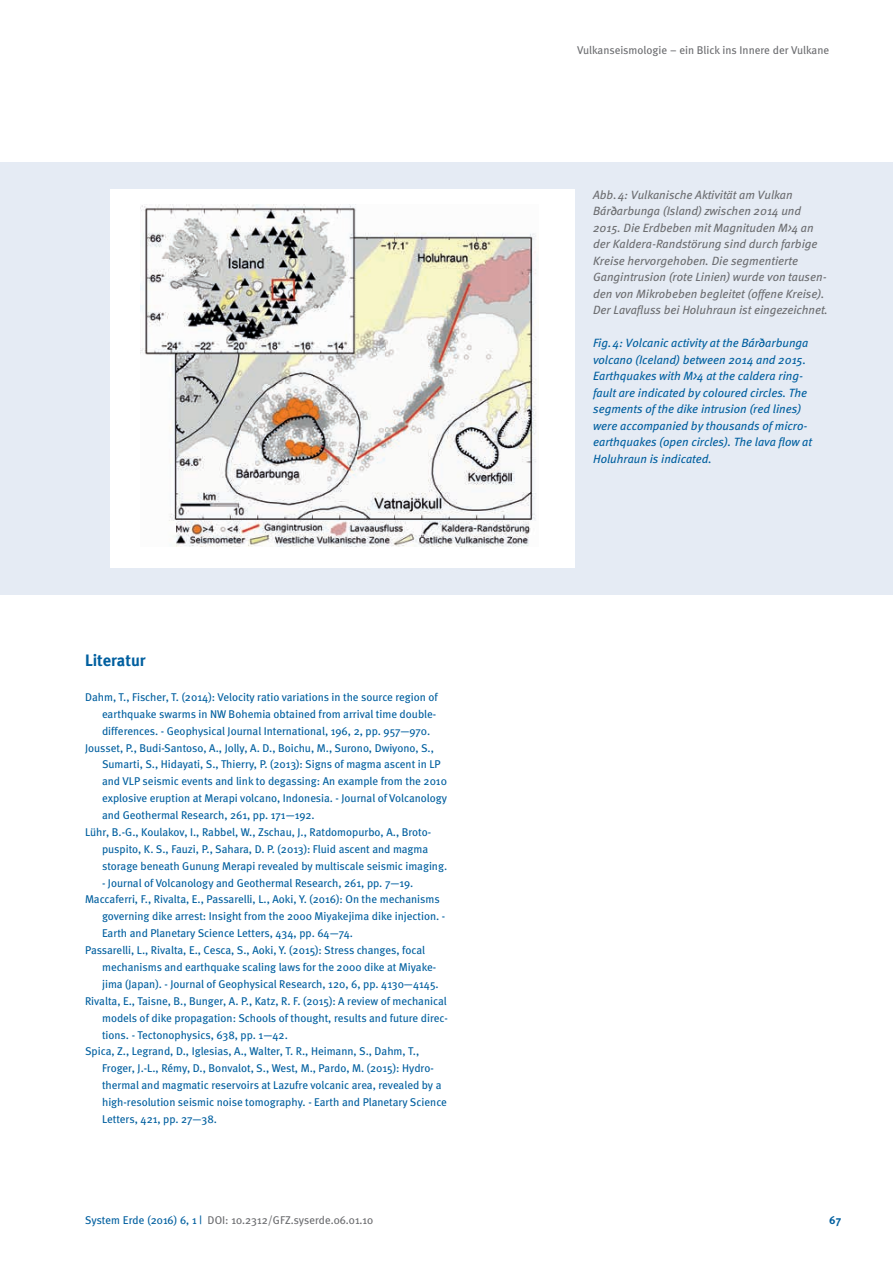
<style>
.page{position:relative;width:893px;height:1263px;background:#fff}
.page>*{position:absolute;margin:0;border:0;box-sizing:border-box;transform-origin:0 0}
.t1{font:700 16.5px "Meta";color:#005f9f}
.t2{font:italic 12px/16.5px "Meta";color:#6c6d70}
.t3{font:italic 12px/16.5px "Meta";color:#005f9f}
.t4{font:11.25px "Meta";color:#005f9f}
.t5{font:11.25px "Meta Plus";color:#6c6d70}
.t6{font:11.25px "Meta";color:#6c6d70}
.t7{font:700 11.25px "Meta";color:#005f9f}
.s1{color:#005f9f}
</style>
<div class="page">
<div style="left:0;top:162px;width:893px;height:432px;background:#e5ebf4"></div>
<div style="left:111px;top:189px;width:464px;height:378px;background:#fff"></div>
<img style="left:141px;top:204px;width:398px;height:342px">
<h1 class="t1" style="left:85px;top:650px;width:62px">Literatur</h1>
<p class="t4" style="left:85px;top:690px;width:354px">Dahm, T., Fischer, T. (2014): Velocity ratio variations in the source region of</p>
<p class="t4" style="left:102px;top:707px;width:336px">earthquake swarms in NW Bohemia obtained from arrival time double-</p>
<p class="t4" style="left:102px;top:724px;width:330px">differences. - Geophysical Journal International, 196, 2, pp. 957—970.</p>
<p class="t4" style="left:85px;top:740px;width:350px">Jousset, P., Budi-Santoso, A., Jolly, A. D., Boichu, M., Surono, Dwiyono, S.,</p>
<p class="t4" style="left:102px;top:757px;width:340px">Sumarti, S., Hidayati, S., Thierry, P. (2013): Signs of magma ascent in LP</p>
<p class="t4" style="left:102px;top:774px;width:346px">and VLP seismic events and link to degassing: An example from the 2010</p>
<p class="t4" style="left:102px;top:791px;width:347px">explosive eruption at Merapi volcano, Indonesia. - Journal of Volcanology</p>
<p class="t4" style="left:102px;top:808px;width:214px">and Geothermal Research, 261, pp. 171—192.</p>
<p class="t4" style="left:85px;top:825px;width:348px">Lühr, B.-G., Koulakov, I., Rabbel, W., Zschau, J., Ratdomopurbo, A., Broto-</p>
<p class="t4" style="left:102px;top:842px;width:328px">puspito, K. S., Fauzi, P., Sahara, D. P. (2013): Fluid ascent and magma</p>
<p class="t4" style="left:102px;top:859px;width:347px">storage beneath Gunung Merapi revealed by multiscale seismic imaging.</p>
<p class="t4" style="left:102px;top:875px;width:313px">- Journal of Volcanology and Geothermal Research, 261, pp. 7—19.</p>
<p class="t4" style="left:85px;top:892px;width:356px">Maccaferri, F., Rivalta, E., Passarelli, L., Aoki, Y. (2016): On the mechanisms</p>
<p class="t4" style="left:102px;top:909px;width:345px">governing dike arrest: Insight from the 2000 Miyakejima dike injection. -</p>
<p class="t4" style="left:102px;top:926px;width:253px">Earth and Planetary Science Letters, 434, pp. 64—74.</p>
<p class="t4" style="left:85px;top:943px;width:342px">Passarelli, L., Rivalta, E., Cesca, S., Aoki, Y. (2015): Stress changes, focal</p>
<p class="t4" style="left:102px;top:960px;width:336px">mechanisms and earthquake scaling laws for the 2000 dike at Miyake-</p>
<p class="t4" style="left:102px;top:977px;width:338px">jima (Japan). - Journal of Geophysical Research, 120, 6, pp. 4130—4145.</p>
<p class="t4" style="left:85px;top:994px;width:363px">Rivalta, E., Taisne, B., Bunger, A. P., Katz, R. F. (2015): A review of mechanical</p>
<p class="t4" style="left:102px;top:1010px;width:347px">models of dike propagation: Schools of thought, results and future direc-</p>
<p class="t4" style="left:102px;top:1027px;width:187px">tions. - Tectonophysics, 638, pp. 1—42.</p>
<p class="t4" style="left:85px;top:1044px;width:336px">Spica, Z., Legrand, D., Iglesias, A., Walter, T. R., Heimann, S., Dahm, T.,</p>
<p class="t4" style="left:102px;top:1061px;width:333px">Froger, J.-L., Rémy, D., Bonvalot, S., West, M., Pardo, M. (2015): Hydro-</p>
<p class="t4" style="left:102px;top:1078px;width:341px">thermal and magmatic reservoirs at Lazufre volcanic area, revealed by a</p>
<p class="t4" style="left:102px;top:1095px;width:346px">high-resolution seismic noise tomography. - Earth and Planetary Science</p>
<p class="t4" style="left:102px;top:1112px;width:116px">Letters, 421, pp. 27—38.</p>
<p class="t5" style="left:85px;top:1214px;width:290px"><span class="s1">System Erde (2016) 6, 1 |</span> DOI: 10.2312/GFZ.syserde.06.01.10</p>
<p class="t6" style="left:577px;top:43px;width:254px">Vulkanseismologie – ein Blick ins Innere der Vulkane</p>
<p class="t2" style="left:593px;top:186px;width:236px">Abb.4: Vulkanische Aktivität am Vulkan Bárðarbunga (Island) zwischen 2014 und 2015. Die Erdbeben mit Magnituden M&gt;4 an der Kaldera-Randstörung sind durch farbige Kreise hervorgehoben. Die segmentierte Gangintrusion (rote Linien) wurde von tausen&shy;den von Mikrobeben begleitet (offene Kreise).<br>Der Lavafluss bei Holuhraun ist eingezeichnet.</p>
<p class="t3" style="left:593px;top:334px;width:220px">Fig.4: Volcanic activity at the Bárðarbunga volcano (Iceland) between 2014 and 2015.<br>Earthquakes with M&gt;4 at the caldera ring&shy;fault are indicated by coloured circles. The segments of the dike intrusion (red lines) were accompanied by thousands of micro&shy;earthquakes (open circles). The lava flow at Holuhraun is indicated.</p>
<p class="t7" style="left:829px;top:1213px;width:13px">67</p>
</div>
